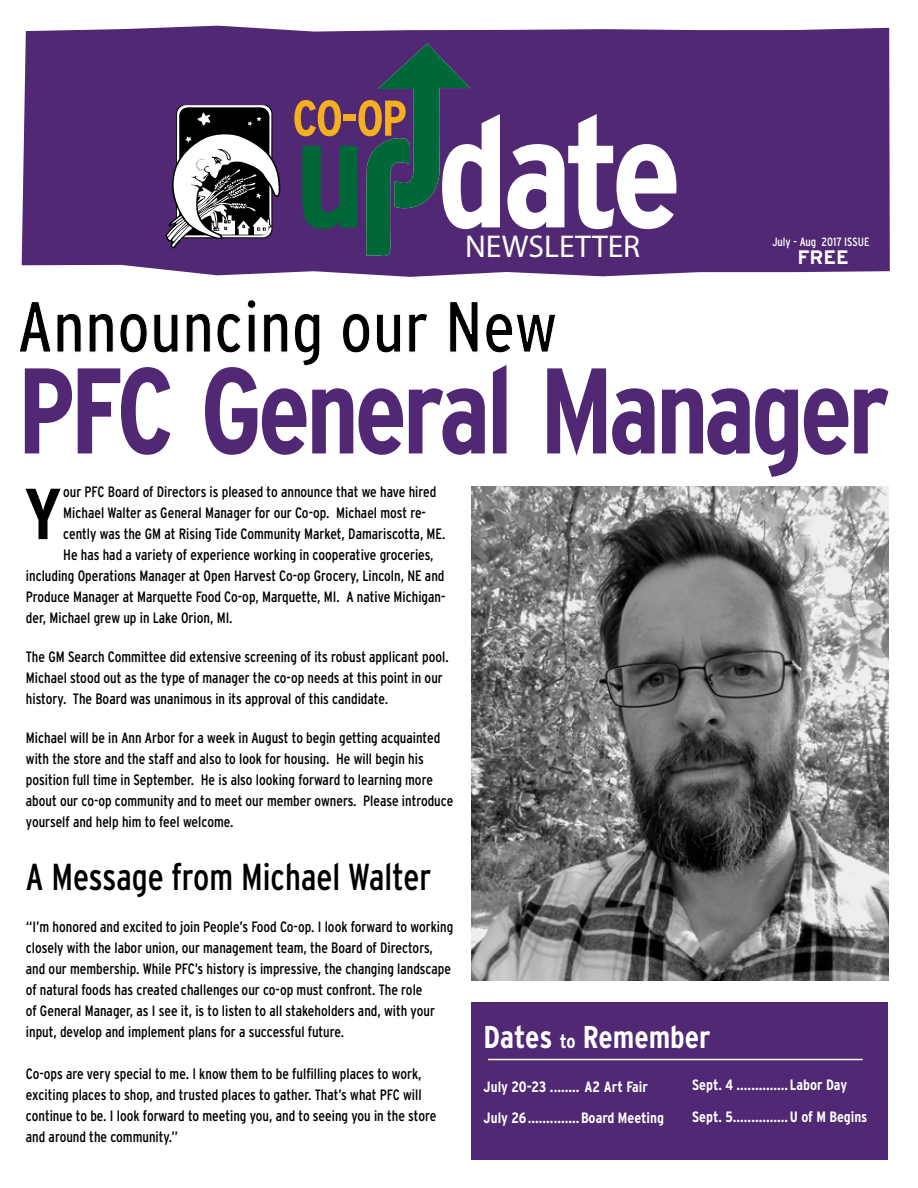
<style>
.page{position:relative;width:918px;height:1188px;background:#fff}
.page>*{position:absolute;margin:0;border:0;box-sizing:border-box;transform-origin:0 0}
.t1{font:700 condensed 121.5px "Interstate";letter-spacing:-.04em;color:#512873;scale:.95 1}
.t2{font:condensed 72px "Interstate";color:#000}
.t3{font:700 condensed 72px "Interstate";color:#000}
.t4{font:700 condensed 50.25px "Interstate";color:#f4b01e}
.t5{font:condensed 37.5px "Interstate";color:#000;scale:.95 1}
.t6{font:31.65px "Myriad Pro";color:#fff}
.t7{font:700 condensed 31.5px "Interstate";color:#fff}
.t8{font:700 19.5px "Interstate";color:#fff}
.t9{font:condensed 15px/21px "Interstate";color:#000}
.t10{font:700 condensed 15px/31.5px "Interstate";color:#fff}
.t11{font:condensed 12px "Interstate";color:#fff}
.s1{font-size:19.5px}
</style>
<div class="page">
<div style="left:471px;top:1003px;width:417px;height:157px;background:#512873"></div>
<div style="left:22px;top:26px;width:868px;height:251px;background:#512873"></div>
<svg style="left:302px;top:146px;width:56px;height:83px;background:#185449"></svg>
<svg style="left:366px;top:44px;width:134px;height:213px;background:#525975"></svg>
<svg style="left:507px;top:114px;width:169px;height:115px"></svg>
<svg style="left:165px;top:105px;width:116px;height:143px"></svg>
<hr style="left:488px;top:1059px;width:375px;height:1px;background:#fff">
<img style="left:471px;top:486px;width:417px;height:494px">
<h3 class="t4" style="left:292px;top:90px;width:116px">CO-OP</h3>
<h3 class="t6" style="left:465px;top:226px;width:177px">NEWSLETTER</h3>
<p class="t11" style="left:772px;top:235px;width:99px">July - Aug 2017 ISSUE</p>
<h3 class="t8" style="left:797px;top:246px;width:53px">FREE</h3>
<h2 class="t2" style="left:17px;top:287px;width:542px">Announcing our New</h2>
<h1 class="t1" style="left:17px;top:343px;width:920px">PFC General Manager</h1>
<h2 class="t3" style="left:24px;top:474px;width:39px">Y</h2>
<p class="t9" style="left:63px;top:481px;width:375px">our PFC Board of Directors is pleased to announce that we have hired</p>
<p class="t9" style="left:63px;top:502px;width:364px">Michael Walter as General Manager for our Co-op. Michael most re-</p>
<p class="t9" style="left:63px;top:523px;width:384px">cently was the GM at Rising Tide Community Market, Damariscotta, ME.</p>
<p class="t9" style="left:63px;top:544px;width:372px">He has had a variety of experience working in cooperative groceries,</p>
<p class="t9" style="left:26px;top:565px;width:420px">including Operations Manager at Open Harvest Co-op Grocery, Lincoln, NE and</p>
<p class="t9" style="left:26px;top:586px;width:421px">Produce Manager at Marquette Food Co-op, Marquette, MI. A native Michigan-</p>
<p class="t9" style="left:26px;top:607px;width:208px">der, Michael grew up in Lake Orion, MI.</p>
<p class="t9" style="left:26px;top:646px;width:424px">The GM Search Committee did extensive screening of its robust applicant pool.<br>Michael stood out as the type of manager the co-op needs at this point in our history. The Board was unanimous in its approval of this candidate.</p>
<p class="t9" style="left:26px;top:727px;width:429px">Michael will be in Ann Arbor for a week in August to begin getting acquainted with the store and the staff and also to look for housing. He will begin his position full time in September. He is also looking forward to learning more about our co-op community and to meet our member owners. Please introduce yourself and help him to feel welcome.</p>
<h3 class="t5" style="left:26px;top:856px;width:428px">A Message from Michael Walter</h3>
<p class="t9" style="left:26px;top:916px;width:429px">“I’m honored and excited to join People’s Food Co-op. I look forward to working closely with the labor union, our management team, the Board of Directors, and our membership. While PFC’s history is impressive, the changing landscape of natural foods has created challenges our co-op must confront. The role<br>of General Manager, as I see it, is to listen to all stakeholders and, with your input, develop and implement plans for a successful future.</p>
<p class="t9" style="left:26px;top:1063px;width:412px">Co-ops are very special to me. I know them to be fulfilling places to work, exciting places to shop, and trusted places to gather. That’s what PFC will continue to be. I look forward to meeting you, and to seeing you in the store and around the community.”</p>
<h3 class="t7" style="left:484px;top:1019px;width:229px">Dates <span class="s1">to</span> Remember</h3>
<p class="t10" style="left:484px;top:1071px;width:182px">July 20-23 ........ A2 Art Fair<br>July 26..............Board Meeting</p>
<p class="t10" style="left:692px;top:1069px;width:177px">Sept. 4 ..............Labor Day<br>Sept. 5...............U of M Begins</p>
</div>
